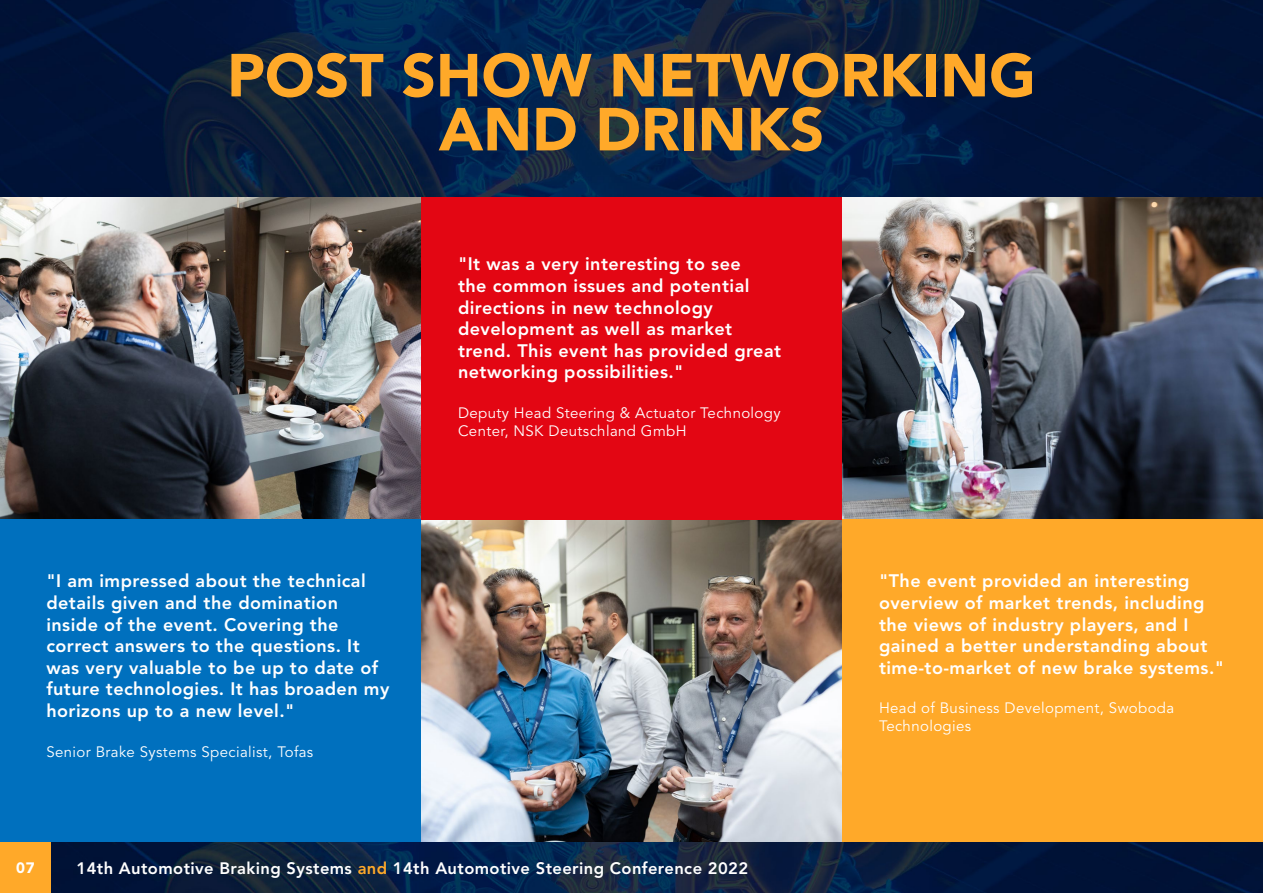
<style>
.page{position:relative;width:1263px;height:893px;background:#fff}
.page>*{position:absolute;margin:0;border:0;box-sizing:border-box;transform-origin:0 0}
.t1{font:900 60px/54px "Avenir LT Std";color:#ffa929;text-align:center}
.t2{font:800 18px/21.6px "Avenir LT Std";letter-spacing:.025em;color:#fff}
.t3{font:800 16.5px "Avenir LT Std";letter-spacing:.025em;color:#fff}
.t4{font:15px/18px "Avenir LT Std";letter-spacing:.025em;color:#fff}
.t5{font:900 15px "Avenir LT Std";color:#fff}
.s1{color:#ffa929}
</style>
<div class="page">
<img style="left:0;top:0;width:1263px;height:198px">
<img style="left:51px;top:842px;width:1212px;height:51px">
<div style="left:0;top:842px;width:51px;height:51px;background:#ffa929"></div>
<img style="left:0;top:198px;width:421px;height:322px">
<img style="left:421px;top:520px;width:421px;height:322px">
<img style="left:842px;top:198px;width:421px;height:322px">
<div style="left:0;top:520px;width:421px;height:322px;background:#0070be"></div>
<div style="left:421px;top:198px;width:421px;height:322px;background:#e30613"></div>
<div style="left:842px;top:520px;width:421px;height:322px;background:#ffa929"></div>
<h1 class="t1" style="left:227px;top:48px;width:810px">POST SHOW NETWORKING<br>AND DRINKS</h1>
<p class="t2" style="left:46px;top:570px;width:344px">"I am impressed about the technical details given and the domination inside of the event. Covering the correct answers to the questions. It was very valuable to be up to date of future technologies. It has broaden my horizons up to a new level."</p>
<p class="t4" style="left:46px;top:743px;width:268px">Senior Brake Systems Specialist, Tofas</p>
<p class="t2" style="left:458px;top:253px;width:325px">"It was a very interesting to see<br>the common issues and potential directions in new technology development as well as market trend. This event has provided great networking possibilities."</p>
<p class="t4" style="left:458px;top:404px;width:324px">Deputy Head Steering &amp; Actuator Technology<br>Center, NSK Deutschland GmbH</p>
<p class="t5" style="left:16px;top:859px;width:20px">07</p>
<p class="t3" style="left:77px;top:859px;width:673px">14th Automotive Braking Systems <span class="s1">and</span> 14th Automotive Steering Conference 2022</p>
<p class="t2" style="left:879px;top:570px;width:347px">"The event provided an interesting overview of market trends, including the views of industry players, and I gained a better understanding about time-to-market of new brake systems."</p>
<p class="t4" style="left:879px;top:700px;width:297px">Head of Business Development, Swoboda<br>Technologies</p>
</div>
